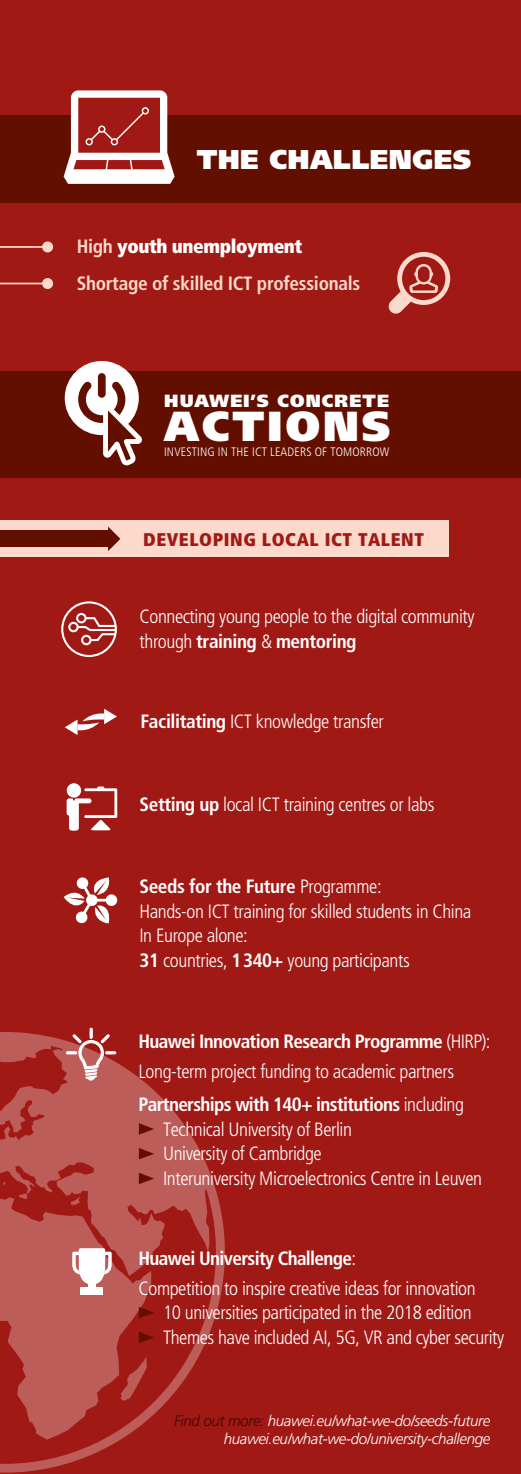
<style>
.page{position:relative;width:521px;height:1474px;background:#fff}
.page>*{position:absolute;margin:0;border:0;box-sizing:border-box;transform-origin:0 0}
.t1{font:900 42px "Frutiger LT Std";letter-spacing:.07em;color:#fff}
.t2{font:900 27.12px "Frutiger LT Std";letter-spacing:.015em;color:#fff}
.t3{font:300 condensed 19.25px/24.5px "Frutiger LT Std";letter-spacing:-.02em;color:#fff}
.t4{font:700 condensed 19.25px/36.8px "Frutiger LT Std";letter-spacing:-.015em;color:#fcd9ca}
.t5{font:900 condensed 18.38px "Frutiger LT Std";letter-spacing:.03em;color:#a11915}
.t6{font:900 17.68px "Frutiger LT Std";letter-spacing:.065em;color:#fff}
.t7{font:italic 300 15.05px/18.2px "Frutiger LT Std";letter-spacing:-.025em;color:#fff;text-align:right}
.t8{font:300 condensed 12.25px "Frutiger LT Std";letter-spacing:.01em;color:#fff}
.s1{font-weight:900;color:#fff}
.s2{font-weight:700}
.s3{color:#410800}
</style>
<div class="page">
<div style="left:0;top:0;width:521px;height:1473px;background:#a11915"></div>
<svg style="left:0;top:1032px;width:225px;height:440px"></svg>
<svg style="left:0;top:1197px;width:151px;height:242px;fill:#bd5d5a"></svg>
<svg style="left:19px;top:1193px;width:9px;height:6px"></svg>
<svg style="left:71px;top:1196px;width:9px;height:8px"></svg>
<div style="left:0;top:521px;width:448px;height:36px;background:#fcd9ca"></div>
<div style="left:0;top:116px;width:521px;height:87px;background:#630f00"></div>
<div style="left:0;top:371px;width:521px;height:106px;background:#630f00"></div>
<hr style="left:0;top:246px;width:51px;height:2px;background:#fcd9ca">
<div style="left:42px;top:241px;width:11px;height:11px;background:#fcd9ca;border-radius:50%"></div>
<hr style="left:0;top:283px;width:51px;height:1px;background:#fcd9ca">
<div style="left:42px;top:278px;width:11px;height:11px;background:#fcd9ca;border-radius:50%"></div>
<svg style="left:64px;top:90px;width:111px;height:94px"></svg>
<svg style="left:388px;top:252px;width:62px;height:61px"></svg>
<svg style="left:65px;top:361px;width:77px;height:104px"></svg>
<svg style="left:108px;top:526px;width:12px;height:25px"></svg>
<div style="left:0;top:530px;width:109px;height:17px;background:#630f00"></div>
<svg style="left:139px;top:1123px;width:15px;height:11px"></svg>
<svg style="left:139px;top:1147px;width:15px;height:12px"></svg>
<svg style="left:139px;top:1172px;width:15px;height:12px"></svg>
<svg style="left:139px;top:1306px;width:15px;height:12px"></svg>
<svg style="left:139px;top:1331px;width:15px;height:12px"></svg>
<svg style="left:65px;top:708px;width:52px;height:27px"></svg>
<svg style="left:64px;top:877px;width:53px;height:46px"></svg>
<svg style="left:67px;top:783px;width:14px;height:14px"></svg>
<svg style="left:67px;top:786px;width:50px;height:44px"></svg>
<svg style="left:66px;top:1027px;width:50px;height:53px"></svg>
<div style="left:61px;top:601px;width:56px;height:56px;border:2px solid #fff;border-radius:50%"></div>
<svg style="left:76px;top:616px;width:41px;height:26px"></svg>
<div style="left:68px;top:622px;width:11px;height:10px;border:2px solid #fff;border-radius:50%"></div>
<div style="left:76px;top:613px;width:11px;height:10px;border:2px solid #fff;border-radius:50%"></div>
<div style="left:81px;top:635px;width:11px;height:10px;border:2px solid #fff;border-radius:50%"></div>
<div style="left:81px;top:1287px;width:22px;height:7px;background:#fff"></div>
<div style="left:88px;top:1283px;width:8px;height:7px;background:#fff"></div>
<svg style="left:72px;top:1248px;width:40px;height:36px"></svg>
<p class="t2" style="left:197px;top:143px;width:276px">THE CHALLENGES</p>
<p class="t4" style="left:77px;top:228px;width:285px">High <span class="s1">youth unemployment<br></span>Shortage of skilled ICT professionals</p>
<p class="t6" style="left:164px;top:390px;width:227px">HUAWEI’S CONCRETE</p>
<p class="t1" style="left:164px;top:400px;width:228px">ACTIONS</p>
<p class="t8" style="left:164px;top:445px;width:227px">INVESTING IN THE ICT LEADERS OF TOMORROW</p>
<p class="t5" style="left:143px;top:528px;width:282px">DEVELOPING LOCAL ICT TALENT</p>
<p class="t3" style="left:140px;top:604px;width:337px">Connecting young people to the digital community through <span class="s2">training</span> &amp; <span class="s2">mentoring</span></p>
<p class="t3" style="left:140px;top:710px;width:245px"><span class="s2">Facilitating</span> ICT knowledge transfer</p>
<p class="t3" style="left:140px;top:792px;width:296px"><span class="s2">Setting up</span> local ICT training centres or labs</p>
<p class="t3" style="left:139px;top:874px;width:333px"><span class="s2">Seeds for the Future</span> Programme:<br>Hands-on ICT training for skilled students in China In Europe alone:<br><span class="s2">31</span> countries, <span class="s2">1340+</span> young participants</p>
<p class="t3" style="left:139px;top:1026px;width:353px;line-height:29.8px"><span class="s2">Huawei Innovation Research Programme</span> (HIRP):<br>Long-term project funding to academic partners</p>
<p class="t3" style="left:163px;top:1092px;width:320px;text-indent:-25px"><span class="s2">Partnerships with 140+ institutions</span> including Technical University of Berlin<br>University of Cambridge<br>Interuniversity Microelectronics Centre in Leuven</p>
<p class="t3" style="left:139px;top:1243px;width:339px;line-height:29.8px"><span class="s2">Huawei University Challenge</span>:<br>Competition to inspire creative ideas for innovation</p>
<p class="t3" style="left:163px;top:1300px;width:343px">10 universities participated in the 2018 edition<br>Themes have included AI, 5G, VR and cyber security</p>
<p class="t7" style="left:174px;top:1411px;width:317px"><span class="s3">Find out more:</span> huawei.eu/what-we-do/seeds-future huawei.eu/what-we-do/university-challenge</p>
</div>
